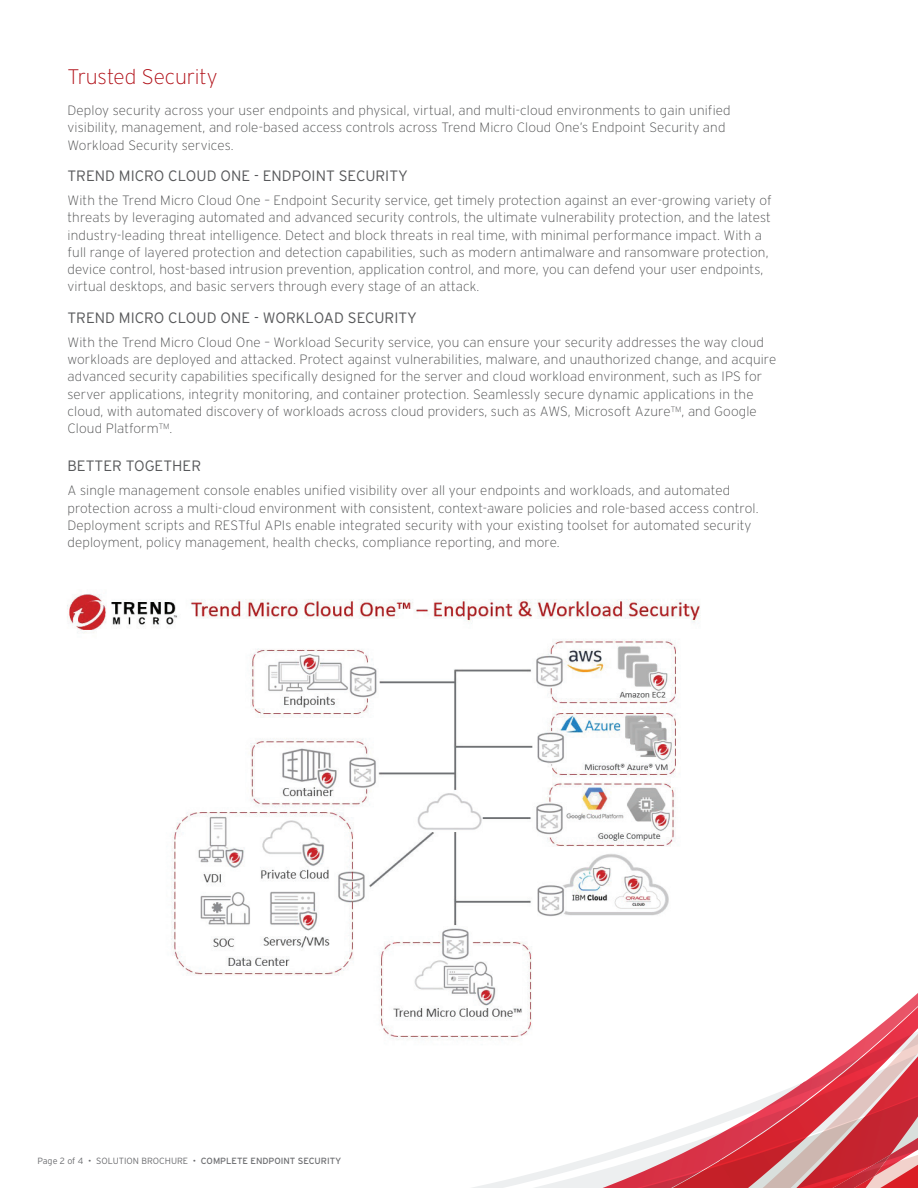
<style>
.page{position:relative;width:918px;height:1188px;background:#fff}
.page>*{position:absolute;margin:0;border:0;box-sizing:border-box;transform-origin:0 0}
.t1{font:200 21px "Interstate";letter-spacing:-.005em;color:#b00d15}
.t2{font:300 15px "Interstate";color:#57585a}
.t3{font:200 13.5px/17.2px "Interstate";letter-spacing:.01em;color:#4b4c4d}
.t4{font:300 9px "Interstate";color:#6c6d70}
.s1{font-weight:400}
</style>
<div class="page">
<svg style="left:472px;top:993px;width:446px;height:195px"></svg>
<img style="left:67px;top:594px;width:693px;height:459px">
<h1 class="t1" style="left:68px;top:65px;width:152px">Trusted Security</h1>
<p class="t3" style="left:68px;top:102px;width:665px">Deploy security across your user endpoints and physical, virtual, and multi-cloud environments to gain unified visibility, management, and role-based access controls across Trend Micro Cloud One’s Endpoint Security and<br>Workload Security services.</p>
<p class="t2" style="left:68px;top:167px;width:342px">TREND MICRO CLOUD ONE - ENDPOINT SECURITY</p>
<p class="t3" style="left:68px;top:192px;width:706px">With the Trend Micro Cloud One – Endpoint Security service, get timely protection against an ever-growing variety of threats by leveraging automated and advanced security controls, the ultimate vulnerability protection, and the latest industry-leading threat intelligence. Detect and block threats in real time, with minimal performance impact. With a full range of layered protection and detection capabilities, such as modern antimalware and ransomware protection, device control, host-based intrusion prevention, application control, and more, you can defend your user endpoints, virtual desktops, and basic servers through every stage of an attack.</p>
<p class="t2" style="left:68px;top:309px;width:351px">TREND MICRO CLOUD ONE - WORKLOAD SECURITY</p>
<p class="t3" style="left:68px;top:333px;width:710px">With the Trend Micro Cloud One – Workload Security service, you can ensure your security addresses the way cloud workloads are deployed and attacked. Protect against vulnerabilities, malware, and unauthorized change, and acquire advanced security capabilities specifically designed for the server and cloud workload environment, such as IPS for server applications, integrity monitoring, and container protection. Seamlessly secure dynamic applications in the cloud, with automated discovery of workloads across cloud providers, such as AWS, Microsoft Azure™, and Google Cloud Platform™.</p>
<p class="t2" style="left:68px;top:458px;width:135px">BETTER TOGETHER</p>
<p class="t3" style="left:68px;top:482px;width:693px">A single management console enables unified visibility over all your endpoints and workloads, and automated protection across a multi-cloud environment with consistent, context-aware policies and role-based access control.<br>Deployment scripts and RESTful APIs enable integrated security with your existing toolset for automated security deployment, policy management, health checks, compliance reporting, and more.</p>
<p class="t4" style="left:38px;top:1156px;width:305px">Page 2 of 4 • SOLUTION BROCHURE • <span class="s1">COMPLETE ENDPOINT SECURITY</span></p>
</div>
